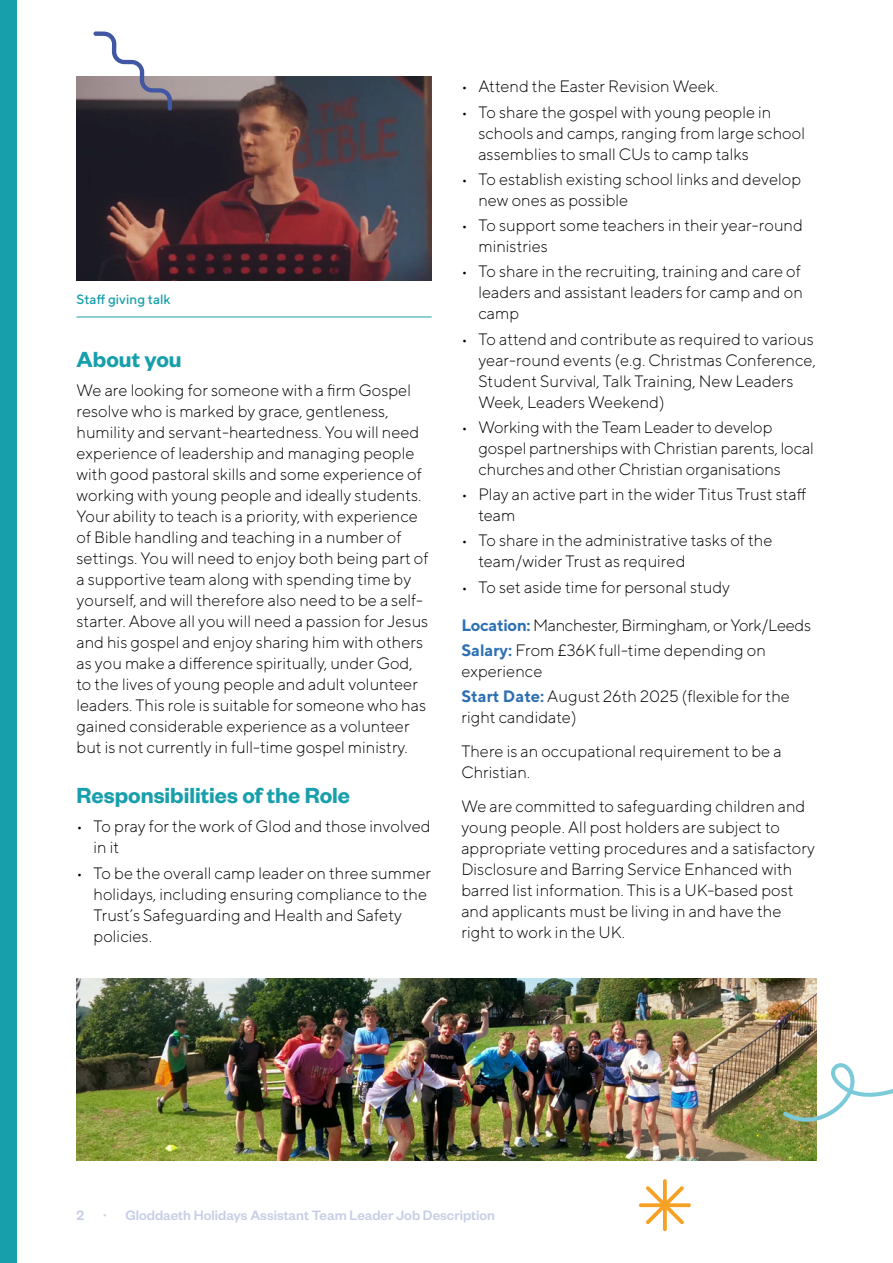
<style>
.page{position:relative;width:893px;height:1263px;background:#fff}
.page>*{position:absolute;margin:0;border:0;box-sizing:border-box;transform-origin:0 0}
.t1{font:600 24px "Founders Grotesk";color:#179fab}
.t2{font:300 16.5px/21px "TT Norms";color:#000}
.t3{font:300 16.5px/25.2px "TT Norms";letter-spacing:-.02em;color:#000}
.t4{font:500 15px "Founders Grotesk";color:#c6cfe5}
.t5{font:500 13.5px "TT Norms";color:#179fab}
.s1{font-weight:700;color:#2e70b3}
</style>
<div class="page">
<div style="left:0;top:0;width:16px;height:1263px;background:#179fab"></div>
<img style="left:77px;top:77px;width:355px;height:204px">
<hr style="left:77px;top:317px;width:355px;height:1px;background:#179fab">
<img style="left:77px;top:978px;width:739px;height:183px">
<svg style="left:783px;top:1063px;width:110px;height:61px"></svg>
<svg style="left:93px;top:31px;width:79px;height:80px"></svg>
<svg style="left:663px;top:1179px;width:4px;height:52px"></svg>
<svg style="left:639px;top:1203px;width:52px;height:4px"></svg>
<svg style="left:646px;top:1186px;width:38px;height:38px"></svg>
<p class="t5" style="left:77px;top:291px;width:96px">Staff giving talk</p>
<h1 class="t1" style="left:77px;top:344px;width:107px">About you</h1>
<p class="t2" style="left:77px;top:380px;width:354px">We are looking for someone with a firm Gospel resolve who is marked by grace, gentleness, humility and servant-heartedness. You will need experience of leadership and managing people with good pastoral skills and some experience of working with young people and ideally students.<br>Your ability to teach is a priority, with experience of Bible handling and teaching in a number of settings. You will need to enjoy both being part of a supportive team along with spending time by yourself, and will therefore also need to be a self&shy;starter. Above all you will need a passion for Jesus and his gospel and enjoy sharing him with others as you make a difference spiritually, under God, to the lives of young people and adult volunteer leaders. This role is suitable for someone who has gained considerable experience as a volunteer but is not currently in full-time gospel ministry.</p>
<h1 class="t1" style="left:77px;top:780px;width:275px">Responsibilities of the Role</h1>
<p class="t2" style="left:94px;top:816px;width:339px;text-indent:-17px">• To pray for the work of Glod and those involved in it</p>
<p class="t2" style="left:94px;top:862px;width:339px;text-indent:-17px">• To be the overall camp leader on three summer holidays, including ensuring compliance to the Trust’s Safeguarding and Health and Safety policies.</p>
<p class="t2" style="left:461px;top:76px;width:259px">• Attend the Easter Revision Week.</p>
<p class="t2" style="left:478px;top:101px;width:328px;text-indent:-17px">• To share the gospel with young people in schools and camps, ranging from large school assemblies to small CUs to camp talks</p>
<p class="t2" style="left:478px;top:168px;width:324px;text-indent:-17px">• To establish existing school links and develop new ones as possible</p>
<p class="t2" style="left:478px;top:214px;width:326px;text-indent:-17px">• To support some teachers in their year-round ministries</p>
<p class="t2" style="left:478px;top:261px;width:326px;text-indent:-17px">• To share in the recruiting, training and care of leaders and assistant leaders for camp and on camp</p>
<p class="t2" style="left:478px;top:328px;width:339px;text-indent:-17px">• To attend and contribute as required to various year-round events (e.g. Christmas Conference, Student Survival, Talk Training, New Leaders Week, Leaders Weekend)</p>
<p class="t2" style="left:478px;top:416px;width:337px;text-indent:-17px">• Working with the Team Leader to develop gospel partnerships with Christian parents, local churches and other Christian organisations</p>
<p class="t2" style="left:478px;top:484px;width:330px;text-indent:-17px">• Play an active part in the wider Titus Trust staff team</p>
<p class="t2" style="left:478px;top:530px;width:296px;text-indent:-17px">• To share in the administrative tasks of the team/wider Trust as required</p>
<p class="t2" style="left:461px;top:576px;width:270px">• To set aside time for personal study</p>
<p class="t3" style="left:461px;top:612px;width:351px"><span class="s1">Location:</span> Manchester, Birmingham, or York/Leeds<br><span class="s1">Salary:</span> From £36K full-time depending on</p>
<p class="t2" style="left:461px;top:658px;width:330px;line-height:25.2px">experience<br><span class="s1">Start Date:</span> August 26th 2025 (flexible for the</p>
<p class="t2" style="left:461px;top:700px;width:322px;line-height:33.8px">right candidate)<br>There is an occupational requirement to be a</p>
<p class="t2" style="left:461px;top:755px;width:346px;line-height:33.8px">Christian.<br>We are committed to safeguarding children and</p>
<p class="t2" style="left:461px;top:816px;width:355px">young people. All post holders are subject to appropriate vetting procedures and a satisfactory Disclosure and Barring Service Enhanced with barred list information. This is a UK-based post and applicants must be living in and have the right to work in the UK.</p>
<p class="t4" style="left:77px;top:1205px;width:9px">2</p>
<p class="t4" style="left:103px;top:1205px;width:393px">· Gloddaeth Holidays Assistant Team Leader Job Description</p>
</div>
